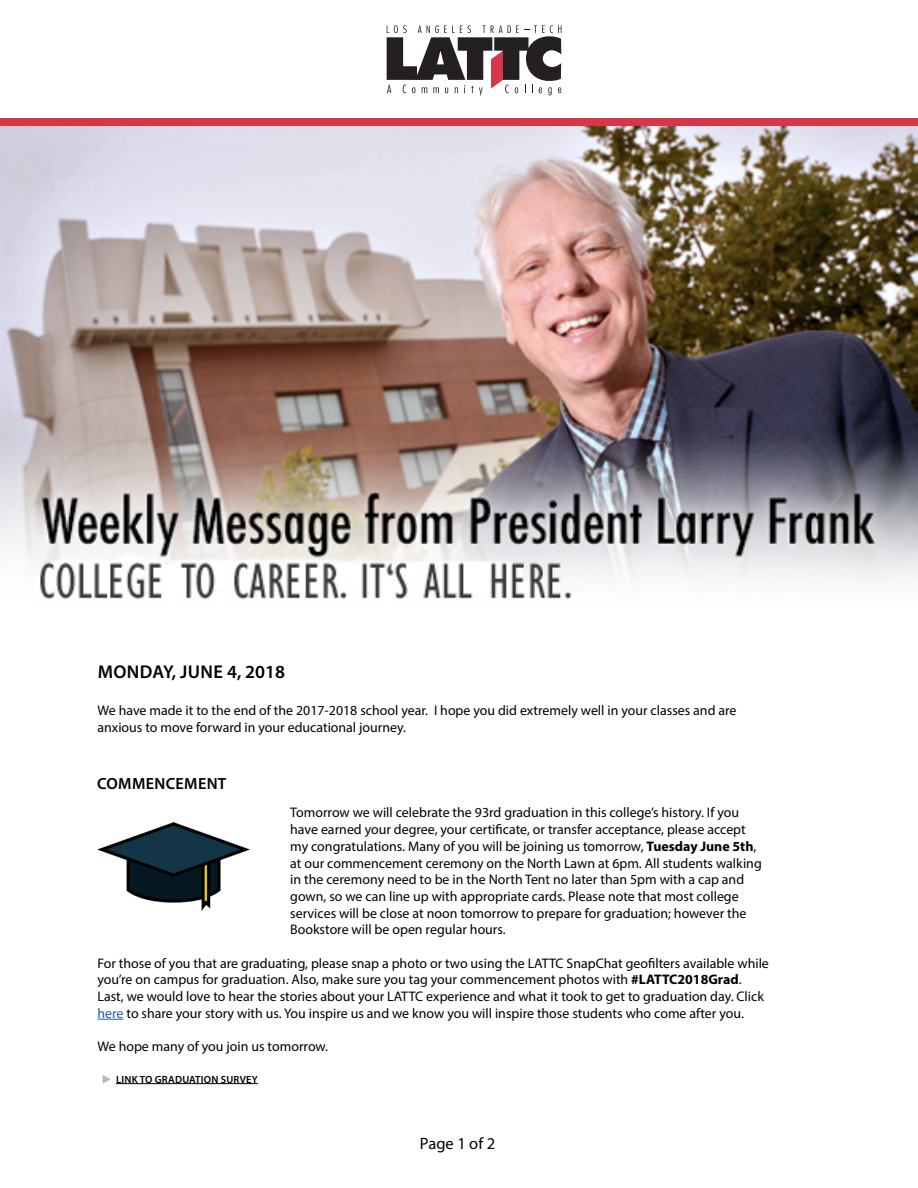
<style>
.page{position:relative;width:918px;height:1188px;background:#fff}
.page>*{position:absolute;margin:0;border:0;box-sizing:border-box;transform-origin:0 0}
.t1{font:600 18.6px "Myriad Pro";letter-spacing:.02em;color:#000}
.t2{font:16.5px "Myriad Pro";color:#000}
.t3{font:600 16.2px "Myriad Pro";letter-spacing:.02em;color:#000}
.t4{font:13.95px/16.6px "Myriad Pro";color:#000}
.t5{font:600 10.5px "Myriad Pro";letter-spacing:.02em;color:#000}
.s1{font-weight:700}
.s2{color:#205d9e}
</style>
<div class="page">
<img style="left:0;top:126px;width:918px;height:474px">
<svg style="left:387px;top:25px;width:174px;height:70px"></svg>
<div style="left:0;top:118px;width:918px;height:8px;background:#d63647"></div>
<svg style="left:103px;top:1075px;width:8px;height:8px"></svg>
<hr style="left:116px;top:1083px;width:142px;height:1px;background:#000">
<svg style="left:98px;top:1019px;width:26px;height:1px"></svg>
<img style="left:98px;top:823px;width:152px;height:88px">
<p class="t1" style="left:98px;top:660px;width:189px">MONDAY, JUNE 4, 2018</p>
<p class="t4" style="left:98px;top:702px;width:641px">We have made it to the end of the 2017-2018 school year. I hope you did extremely well in your classes and are anxious to move forward in your educational journey.</p>
<p class="t3" style="left:97px;top:773px;width:131px">COMMENCEMENT</p>
<p class="t4" style="left:290px;top:804px;width:473px">Tomorrow we will celebrate the 93rd graduation in this college’s history. If you have earned your degree, your certificate, or transfer acceptance, please accept my congratulations. Many of you will be joining us tomorrow, <span class="s1">Tuesday June 5th</span>, at our commencement ceremony on the North Lawn at 6pm. All students walking in the ceremony need to be in the North Tent no later than 5pm with a cap and gown, so we can line up with appropriate cards. Please note that most college services will be close at noon tomorrow to prepare for graduation; however the Bookstore will be open regular hours.</p>
<p class="t4" style="left:98px;top:954px;width:673px">For those of you that are graduating, please snap a photo or two using the LATTC SnapChat geofilters available while you’re on campus for graduation. Also, make sure you tag your commencement photos with <span class="s1">#LATTC2018Grad</span>.<br>Last, we would love to hear the stories about your LATTC experience and what it took to get to graduation day. Click <span class="s2">here</span> to share your story with us. You inspire us and we know you will inspire those students who come after you.</p>
<p class="t4" style="left:98px;top:1038px;width:232px">We hope many of you join us tomorrow.</p>
<p class="t5" style="left:116px;top:1072px;width:143px">LINK TO GRADUATION SURVEY</p>
<p class="t2" style="left:420px;top:1134px;width:77px">Page 1 of 2</p>
</div>
